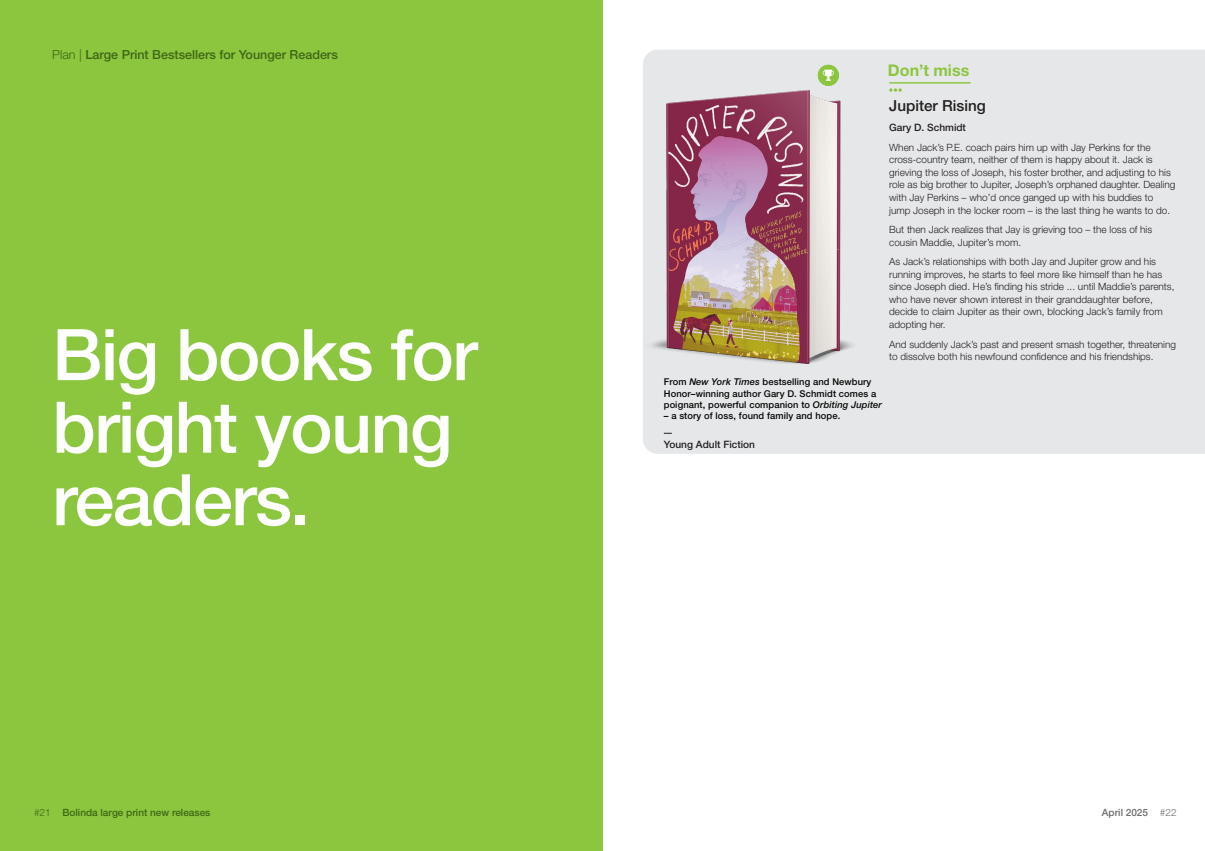
<style>
.page{position:relative;width:1205px;height:851px;background:#fff}
.page>*{position:absolute;margin:0;border:0;box-sizing:border-box;transform-origin:0 0}
.Body_Copy{font:500 71.25px/72.5px "Helvetica Neue LT Std";letter-spacing:-.02em;color:#fff}
.t1{font:700 16px "Helvetica Neue LT Std";color:#8bc63e}
.Box_-_01_Heading{font:500 15.25px "Helvetica Neue LT Std";color:#231f20}
.t2{font:500 12.5px "Helvetica Neue LT Std";color:#3e6617}
._05-GENRE___MONTH{font:500 10.12px "Helvetica Neue LT Std";color:#231f20}
.Box_-_03_Author{font:500 10.12px "Helvetica Neue LT Std";color:#231f20}
.Box_-_04_Teaser{font:300 10px/12.5px "Helvetica Neue LT Std";color:#231f20}
.t3{font:500 10px "Helvetica Neue LT Std";color:#3e6617}
.t4{font:500 10px "Helvetica Neue LT Std";color:#6c6d70}
.t5{font:500 9.38px/11.2px "Helvetica Neue LT Std";letter-spacing:.01em;color:#040503}
.s1{font-weight:300}
.s2{font-style:italic}
</style>
<div class="page">
<div style="left:0;top:0;width:602px;height:850px;background:#8bc63e"></div>
<div style="left:643px;top:50px;width:562px;height:404px;background:#e6e7e9"></div>
<hr style="left:889px;top:82px;width:81px;height:2px;background:#8bc63e">
<svg style="left:889px;top:88px;width:13px;height:4px"></svg>
<img style="left:643px;top:84px;width:229px;height:285px">
<div style="left:818px;top:65px;width:21px;height:21px;background:#8bc63e;border-radius:50%"></div>
<svg style="left:823px;top:70px;width:11px;height:11px"></svg>
<p class="t2" style="left:52px;top:47px;width:287px"><span class="s1">Plan |</span> Large Print Bestsellers for Younger Readers</p>
<p class="Body_Copy" style="left:52px;top:318px;width:427px">Big books for bright young readers.</p>
<p class="t1" style="left:888px;top:61px;width:83px">Don’t miss</p>
<p class="Box_-_01_Heading" style="left:889px;top:97px;width:98px">Jupiter Rising</p>
<p class="Box_-_03_Author" style="left:889px;top:122px;width:78px">Gary D. Schmidt</p>
<p class="Box_-_04_Teaser" style="left:889px;top:141px;width:288px">When Jack’s P.E. coach pairs him up with Jay Perkins for the cross-country team, neither of them is happy about it. Jack is grieving the loss of Joseph, his foster brother, and adjusting to his role as big brother to Jupiter, Joseph’s orphaned daughter. Dealing with Jay Perkins – who’d once ganged up with his buddies to jump Joseph in the locker room – is the last thing he wants to do.</p>
<p class="Box_-_04_Teaser" style="left:889px;top:223px;width:265px">But then Jack realizes that Jay is grieving too – the loss of his cousin Maddie, Jupiter’s mom.</p>
<p class="Box_-_04_Teaser" style="left:889px;top:255px;width:287px">As Jack’s relationships with both Jay and Jupiter grow and his running improves, he starts to feel more like himself than he has since Joseph died. He’s finding his stride ... until Maddie’s parents, who have never shown interest in their granddaughter before, decide to claim Jupiter as their own, blocking Jack’s family from adopting her.</p>
<p class="Box_-_04_Teaser" style="left:889px;top:337px;width:288px">And suddenly Jack’s past and present smash together, threatening to dissolve both his newfound confidence and his friendships.</p>
<p class="t5" style="left:664px;top:376px;width:220px">From <span class="s2">New York Times</span> bestselling and Newbury<br>Honor–winning author Gary D. Schmidt comes a poignant, powerful companion to <span class="s2">Orbiting Jupiter</span></p>
<p class="t5" style="left:664px;top:410px;width:178px">– a story of loss, found family and hope.</p>
<p class="_05-GENRE___MONTH" style="left:664px;top:438px;width:93px">Young Adult Fiction</p>
<p class="t3" style="left:34px;top:805px;width:178px"><span class="s1">#21</span> Bolinda large print new releases</p>
<p class="t4" style="left:1102px;top:805px;width:76px">April 2025 <span class="s1">#22</span></p>
</div>
